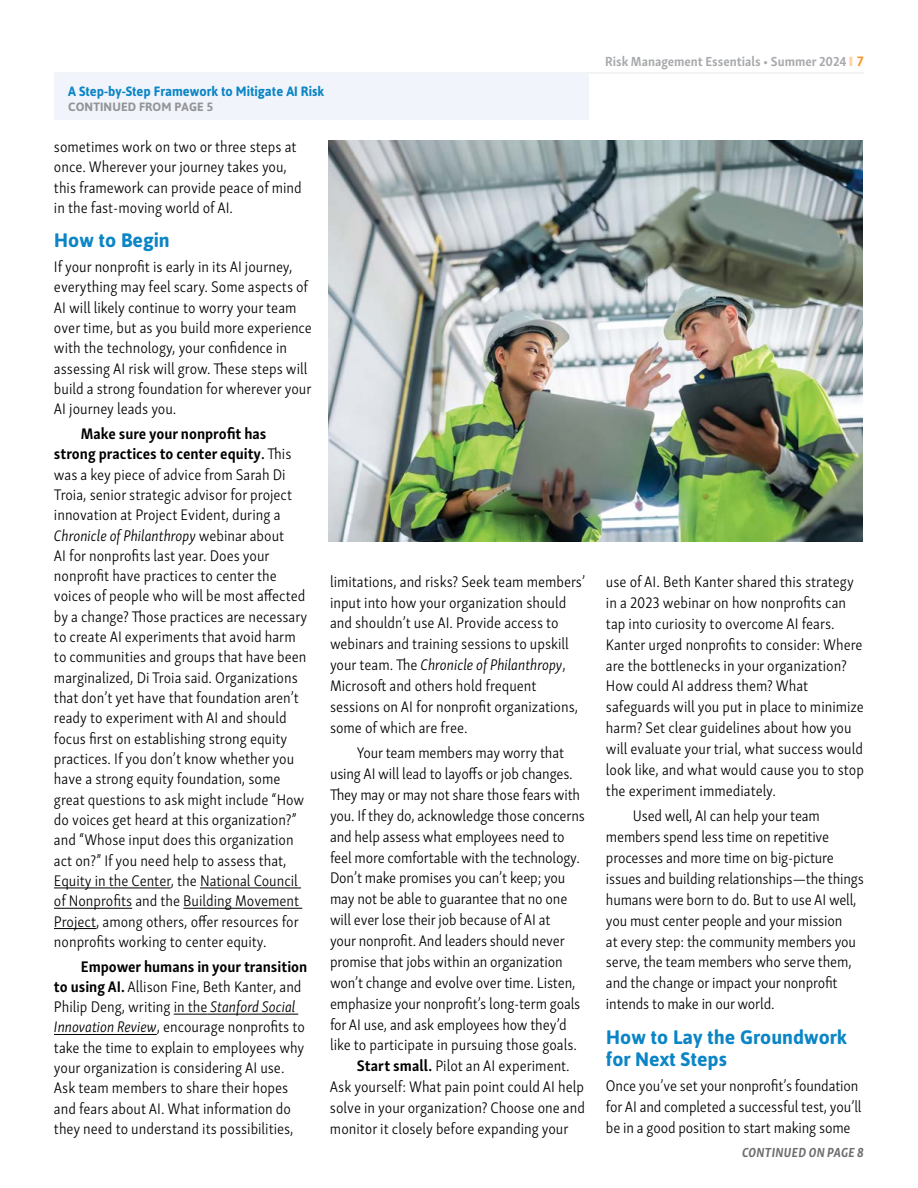
<style>
.page{position:relative;width:918px;height:1188px;background:#fff}
.page>*{position:absolute;margin:0;border:0;box-sizing:border-box;transform-origin:0 0}
.t1{font:700 19.5px/21.6px "Asap";color:#0b85c6}
.t2{font:300 15.75px/20.2px "Skolar Sans Latn Cn";color:#000}
.t3{font:700 13.5px "Asap";color:#0b85c6;scale:.95 1}
.t4{font:700 13.5px "Skolar Sans Latn Cn";color:#a7a9ac}
.t5{font:italic 700 13.5px "Skolar Sans Latn Cn";letter-spacing:.02em;color:#6d6e71}
.t6{font:700 12px "Asap";letter-spacing:.01em;color:#939598}
.s1{font-weight:700}
.s2{font-weight:600}
.s3{font-style:italic}
.s4{color:#fed3a6}
.s5{font-family:"Asap";color:#f89a33}
</style>
<div class="page">
<hr style="left:54px;top:73px;width:810px;height:1px;background:#e6e7e8">
<hr style="left:54px;top:888px;width:117px;height:1px;background:#000">
<hr style="left:200px;top:888px;width:101px;height:1px;background:#000">
<hr style="left:54px;top:908px;width:78px;height:1px;background:#000">
<hr style="left:183px;top:908px;width:119px;height:1px;background:#000">
<hr style="left:54px;top:928px;width:42px;height:1px;background:#000">
<hr style="left:174px;top:1014px;width:34px;height:1px;background:#000">
<hr style="left:208px;top:1014px;width:90px;height:1px;background:#000">
<hr style="left:54px;top:1034px;width:103px;height:1px;background:#000">
<div style="left:55px;top:73px;width:534px;height:47px;background:#f1f4fa"></div>
<img style="left:328px;top:140px;width:534px;height:401px">
<p class="t3" style="left:68px;top:82px;width:271px">A Step-by-Step Framework to Mitigate AI Risk</p>
<p class="t6" style="left:68px;top:99px;width:146px">CONTINUED FROM PAGE 5</p>
<p class="t2" style="left:54px;top:135px;width:249px">sometimes work on two or three steps at once. Wherever your journey takes you, this framework can provide peace of mind in the fast-moving world of AI.</p>
<p class="t1" style="left:54px;top:229px;width:117px">How to Begin</p>
<p class="t2" style="left:54px;top:256px;width:259px">If your nonprofit is early in its AI journey, everything may feel scary. Some aspects of AI will likely continue to worry your team over time, but as you build more experience with the technology, your confidence in assessing AI risk will grow. These steps will build a strong foundation for wherever your AI journey leads you.</p>
<p class="t2" style="left:54px;top:422px;width:255px;text-indent:27px"><span class="s1">Make sure your nonprofit has strong practices to center equity</span><span class="s2">.</span> This was a key piece of advice from Sarah Di Troia, senior strategic advisor for project innovation at Project Evident, during a <span class="s3">Chronicle of Philanthropy</span> webinar about<br>AI for nonprofits last year. Does your nonprofit have practices to center the voices of people who will be most affected by a change? Those practices are necessary to create AI experiments that avoid harm to communities and groups that have been marginalized, Di Troia said. Organizations that don’t yet have that foundation aren’t ready to experiment with AI and should focus first on establishing strong equity practices. If you don’t know whether you have a strong equity foundation, some great questions to ask might include “How do voices get heard at this organization?” and “Whose input does this organization act on?” If you need help to assess that, Equity in the Center, the National Council of Nonprofits and the Building Movement Project, among others, offer resources for nonprofits working to center equity.</p>
<p class="t2" style="left:54px;top:955px;width:255px;text-indent:27px"><span class="s1">Empower humans in your transition to using AI.</span> Allison Fine, Beth Kanter, and Philip Deng, writing in the <span class="s3">Stanford Social Innovation Review</span>, encourage nonprofits to take the time to explain to employees why your organization is considering AI use.<br>Ask team members to share their hopes and fears about AI. What information do they need to understand its possibilities,</p>
<p class="t2" style="left:330px;top:570px;width:257px;line-height:20.9px">limitations, and risks? Seek team members’ input into how your organization should and shouldn’t use AI. Provide access to webinars and training sessions to upskill your team. The <span class="s3">Chronicle of Philanthropy</span>, Microsoft and others hold frequent sessions on AI for nonprofit organizations, some of which are free.</p>
<p class="t2" style="left:357px;top:742px;width:209px">Your team members may worry that</p>
<p class="t2" style="left:330px;top:762px;width:244px">using AI will lead to layoffs or job changes.</p>
<p class="t2" style="left:330px;top:783px;width:252px">They may or may not share those fears with</p>
<p class="t2" style="left:330px;top:804px;width:256px">you. If they do, acknowledge those concerns</p>
<p class="t2" style="left:330px;top:825px;width:236px">and help assess what employees need to</p>
<p class="t2" style="left:330px;top:846px;width:251px">feel more comfortable with the technology.</p>
<p class="t2" style="left:330px;top:867px;width:237px">Don’t make promises you can’t keep; you</p>
<p class="t2" style="left:330px;top:888px;width:239px">may not be able to guarantee that no one</p>
<p class="t2" style="left:330px;top:909px;width:222px">will ever lose their job because of AI at</p>
<p class="t2" style="left:330px;top:930px;width:236px">your nonprofit. And leaders should never</p>
<p class="t2" style="left:330px;top:950px;width:234px">promise that jobs within an organization</p>
<p class="t2" style="left:330px;top:971px;width:247px">won’t change and evolve over time. Listen,</p>
<p class="t2" style="left:330px;top:992px;width:252px">emphasize your nonprofit’s long-term goals</p>
<p class="t2" style="left:330px;top:1013px;width:238px">for AI use, and ask employees how they’d</p>
<p class="t2" style="left:330px;top:1034px;width:249px">like to participate in pursuing those goals.</p>
<p class="t2" style="left:357px;top:1055px;width:214px"><span class="s1">Start small.</span> Pilot an AI experiment.</p>
<p class="t2" style="left:330px;top:1076px;width:256px">Ask yourself: What pain point could AI help</p>
<p class="t2" style="left:330px;top:1097px;width:257px">solve in your organization? Choose one and</p>
<p class="t2" style="left:330px;top:1118px;width:240px">monitor it closely before expanding your</p>
<p class="t4" style="left:605px;top:50px;width:260px">Risk Management Essentials • Summer 2024 <span class="s4">❙</span> <span class="s5">7</span></p>
<p class="t2" style="left:606px;top:570px;width:259px;line-height:20.9px">use of AI. Beth Kanter shared this strategy in a 2023 webinar on how nonprofits can tap into curiosity to overcome AI fears.<br>Kanter urged nonprofits to consider: Where are the bottlenecks in your organization?<br>How could AI address them? What safeguards will you put in place to minimize harm? Set clear guidelines about how you will evaluate your trial, what success would look like, and what would cause you to stop the experiment immediately.</p>
<p class="t2" style="left:606px;top:804px;width:260px;line-height:20.9px;text-indent:27px">Used well, AI can help your team members spend less time on repetitive processes and more time on big-picture issues and building relationships—the things humans were born to do. But to use AI well, you must center people and your mission<br>at every step: the community members you serve, the team members who serve them, and the change or impact your nonprofit intends to make in our world.</p>
<p class="t1" style="left:606px;top:1026px;width:243px">How to Lay the Groundwork for Next Steps</p>
<p class="t2" style="left:606px;top:1074px;width:257px;line-height:20.9px">Once you’ve set your nonprofit’s foundation for AI and completed a successful test, you’ll be in a good position to start making some</p>
<p class="t5" style="left:742px;top:1142px;width:123px">CONTINUED ON PAGE 8</p>
</div>
